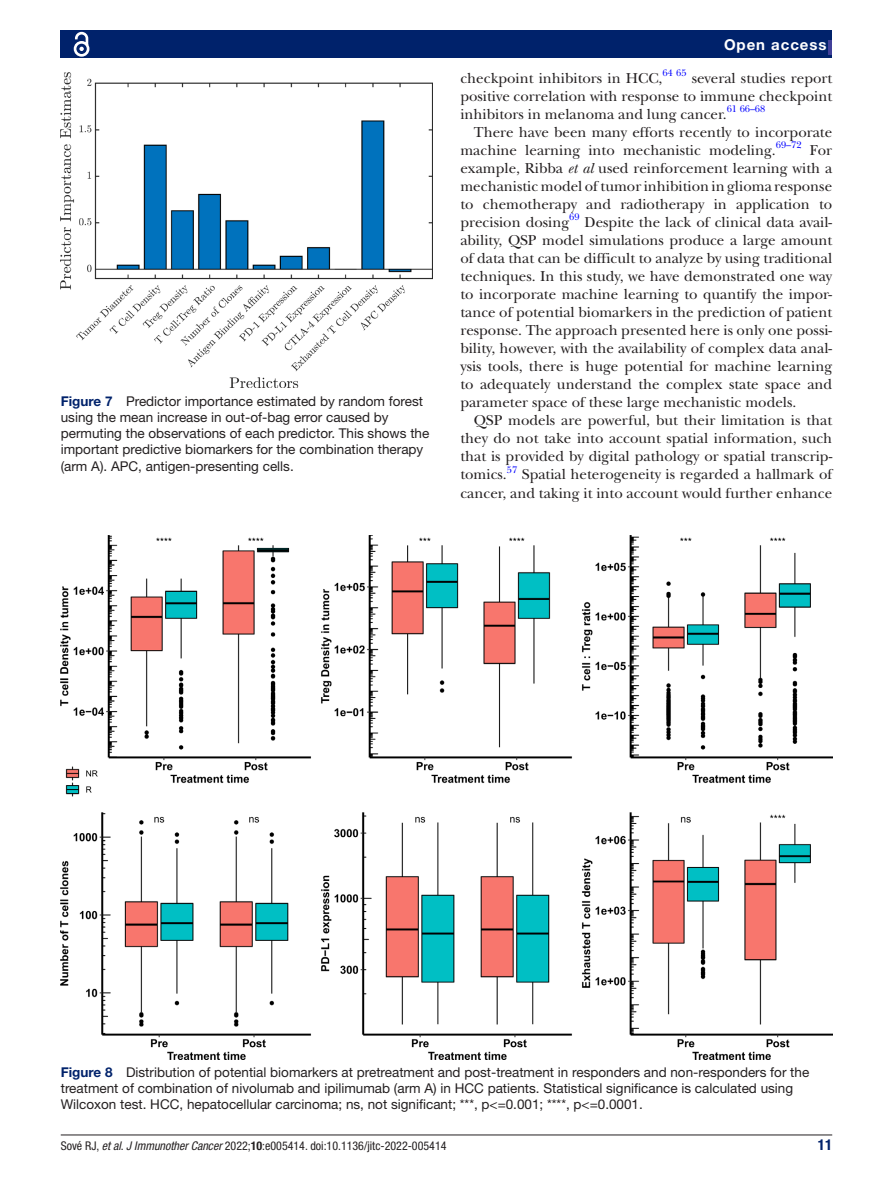
<style>
.page{position:relative;width:893px;height:1191px;background:#fff}
.page>*{position:absolute;margin:0;border:0;box-sizing:border-box;transform-origin:0 0}
.t1{font:15px/18px "New Baskerville";color:#231f20;text-align:justify}
.t2{font:700 15px "Helvetica Neue LT Std";letter-spacing:.065em;color:#fff}
.t3{font:700 condensed 15px "Helvetica Neue LT Std";color:#00226b}
.t4{font:13.5px/16.2px "Helvetica Neue LT Std";color:#231f20}
.t5{font:condensed 12px "Helvetica Neue LT Std";color:#231f20}
.t6{font:9.9px "New Baskerville";color:#00f}
.s1{font-weight:700;color:#00226b}
.s2{font-style:italic}
.s3{font-weight:700}
</style>
<div class="page">
<hr style="left:61px;top:1134px;width:771px;height:1px;background:#231f20">
<div style="left:61px;top:31px;width:771px;height:27px;background:#00226b"></div>
<hr style="left:828px;top:40px;width:4px;height:15px;background:#414099">
<svg style="left:73px;top:31px;width:17px;height:26px"></svg>
<img style="left:61px;top:73px;width:372px;height:315px">
<img style="left:61px;top:535px;width:771px;height:524px">
<p class="t4" style="left:61px;top:392px;width:370px"><span class="s1">Figure 7</span> Predictor importance estimated by random forest using the mean increase in out-of-bag error caused by permuting the observations of each predictor. This shows the important predictive biomarkers for the combination therapy (arm A). APC, antigen-presenting cells.</p>
<p class="t2" style="left:724px;top:35px;width:104px">Open access</p>
<p class="t1" style="left:460px;top:69px;width:204px">checkpoint inhibitors in HCC,</p>
<p class="t6" style="left:662px;top:67px;width:26px">64 65</p>
<p class="t1" style="left:460px;top:69px;width:373px;text-indent:231px">several studies report positive correlation with response to immune checkpoint inhibitors in melanoma and lung cancer.</p>
<p class="t6" style="left:727px;top:103px;width:40px">61 66–68</p>
<p class="t1" style="left:460px;top:123px;width:373px;text-indent:14px">There have been many efforts recently to incorporate machine learning into mechanistic modeling.</p>
<p class="t6" style="left:776px;top:139px;width:27px">69–72</p>
<p class="t1" style="left:460px;top:141px;width:373px;text-indent:349px">For example, Ribba <span class="s2">et al</span> used reinforcement learning with a mechanistic model of tumor inhibition in glioma response to chemotherapy and radiotherapy in application to precision dosing</p>
<p class="t6" style="left:569px;top:211px;width:12px">69</p>
<p class="t1" style="left:460px;top:213px;width:373px;text-indent:124px">Despite the lack of clinical data avail&shy;ability, QSP model simulations produce a large amount of data that can be difficult to analyze by using traditional techniques. In this study, we have demonstrated one way to incorporate machine learning to quantify the impor&shy;tance of potential biomarkers in the prediction of patient response. The approach presented here is only one possi&shy;bility, however, with the availability of complex data anal&shy;ysis tools, there is huge potential for machine learning to adequately understand the complex state space and parameter space of these large mechanistic models.</p>
<p class="t1" style="left:460px;top:412px;width:373px;text-indent:14px">QSP models are powerful, but their limitation is that they do not take into account spatial information, such that is provided by digital pathology or spatial transcrip&shy;tomics.</p>
<p class="t6" style="left:507px;top:464px;width:12px">57</p>
<p class="t1" style="left:460px;top:466px;width:373px;text-align:right">Spatial heterogeneity is regarded a hallmark of<br>cancer, and taking it into account would further enhance</p>
<p class="t4" style="left:61px;top:1063px;width:750px"><span class="s1">Figure 8</span> Distribution of potential biomarkers at pretreatment and post-treatment in responders and non-responders for the treatment of combination of nivolumab and ipilimumab (arm A) in HCC patients. Statistical significance is calculated using<br>Wilcoxon test. HCC, hepatocellular carcinoma; ns, not significant; ***, p&lt;=0.001; ****, p&lt;=0.0001.</p>
<p class="t5" style="left:61px;top:1138px;width:387px">Sové RJ, <span class="s2">et al</span>. <span class="s2">J Immunother Cancer</span> 2022;<span class="s3">10</span>:e005414. doi:10.1136/jitc-2022-005414</p>
<p class="t3" style="left:818px;top:1135px;width:16px">11</p>
</div>
